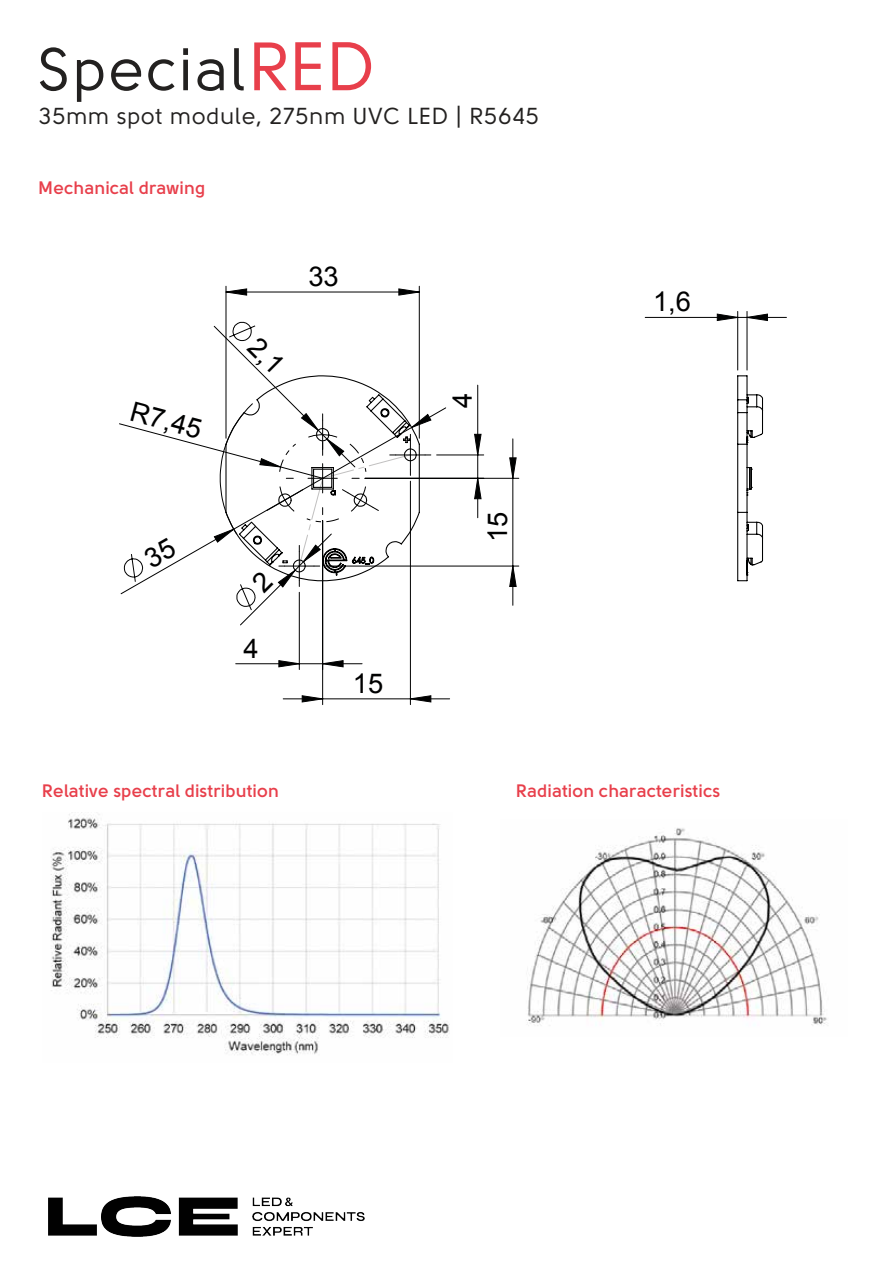
<style>
.page{position:relative;width:893px;height:1263px;background:#fff}
.page>*{position:absolute;margin:0;border:0;box-sizing:border-box;transform-origin:0 0}
.t1{font:59.7px "Solomon Sans Normal";letter-spacing:.025em;color:#232120}
.t2{font:27.3px "Arial";color:#000101}
.t3{font:23.1px "Solomon Sans Normal";letter-spacing:.025em;color:#232120}
.t4{font:700 18px "Solomon Sans Semi";color:#e83f4b}
.s1{font-size:68.1px;color:#e83f4b}
</style>
<div class="page">
<img style="left:51px;top:814px;width:399px;height:241px">
<img style="left:526px;top:828px;width:301px;height:198px">
<hr style="left:236px;top:663px;width:63px;height:1px;background:#000101">
<hr style="left:410px;top:481px;width:1px;height:224px;background:#000101">
<hr style="left:322px;top:521px;width:1px;height:184px;background:#000101">
<hr style="left:747px;top:311px;width:1px;height:59px;background:#000101">
<hr style="left:737px;top:311px;width:1px;height:59px;background:#000101">
<hr style="left:747px;top:317px;width:39px;height:1px;background:#000101">
<hr style="left:226px;top:286px;width:1px;height:152px;background:#000101">
<hr style="left:419px;top:286px;width:1px;height:152px;background:#000101">
<svg style="left:279px;top:314px;width:488px;height:388px"></svg>
<svg style="left:225px;top:288px;width:195px;height:8px"></svg>
<svg style="left:474px;top:433px;width:43px;height:154px"></svg>
<svg style="left:737px;top:375px;width:27px;height:207px"></svg>
<img style="left:49px;top:1197px;width:315px;height:40px">
<svg style="left:119px;top:322px;width:313px;height:304px"></svg>
<h1 class="t1" style="left:37px;top:36px;width:339px">Special<span class="s1">RED</span></h1>
<p class="t3" style="left:39px;top:103px;width:502px">35mm spot module, 275nm UVC LED | R5645</p>
<p class="t4" style="left:38px;top:178px;width:169px">Mechanical drawing</p>
<h2 class="t2" style="left:136px;top:393px;width:74px;rotate:15deg">R7,45</h2>
<h2 class="t2" style="left:308px;top:259px;width:32px">33</h2>
<h2 class="t2" style="left:243px;top:630px;width:17px">4</h2>
<h2 class="t2" style="left:353px;top:665px;width:32px">15</h2>
<h2 class="t2" style="left:444px;top:408px;width:17px;rotate:-90deg">4</h2>
<h2 class="t2" style="left:480px;top:542px;width:32px;rotate:-90deg">15</h2>
<h2 class="t2" style="left:653px;top:284px;width:39px">1,6</h2>
<p class="t4" style="left:42px;top:780px;width:239px">Relative spectral distribution</p>
<p class="t4" style="left:516px;top:780px;width:206px">Radiation characteristics</p>
</div>
